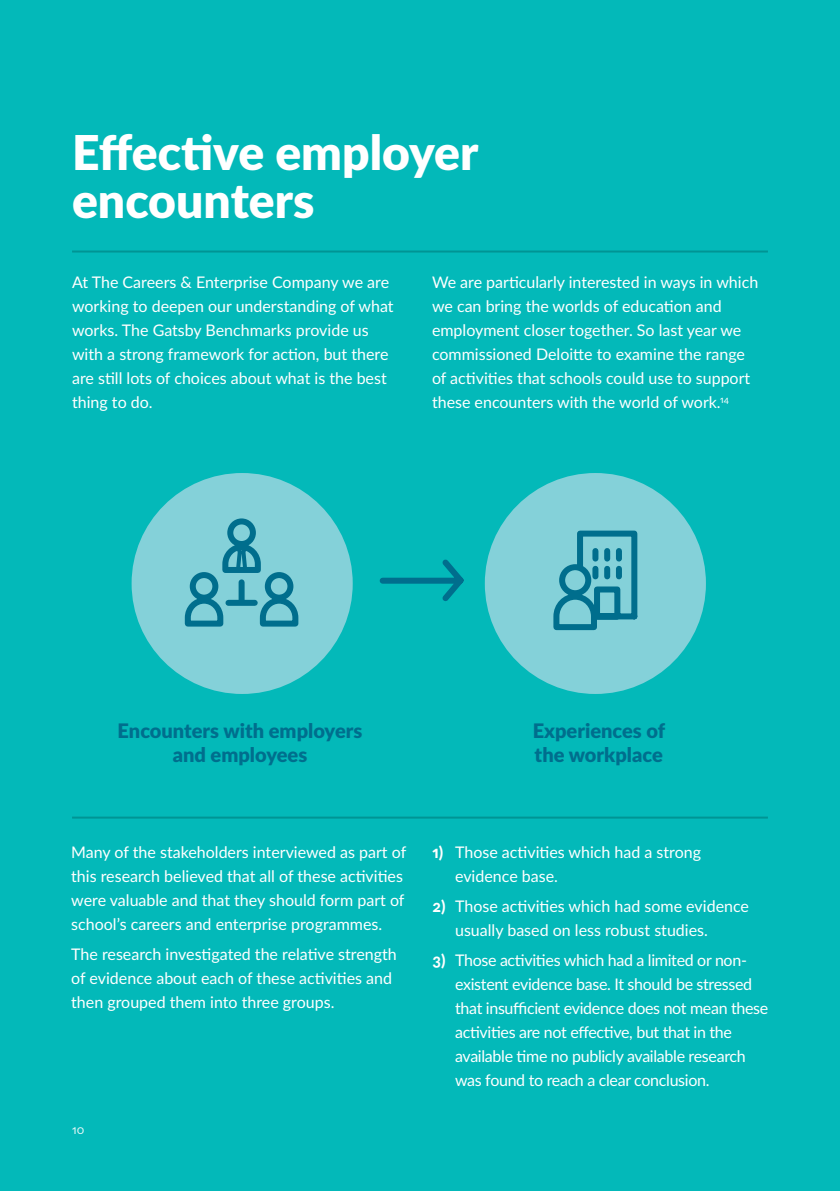
<style>
.page{position:relative;width:840px;height:1191px;background:#fff}
.page>*{position:absolute;margin:0;border:0;box-sizing:border-box;transform-origin:0 0}
.t1{font:900 48px/48px "Lato";color:#fff}
.t2{font:900 20px/24px "Lato";color:#006e8d;text-align:center}
.t3{font:16px/24px "Lato";color:#fff}
.t4{font:16px/24px "Lato";letter-spacing:-.02em;color:#fff}
.t5{font:12px "Lato";color:#fff}
.s1{font-weight:800}
</style>
<div class="page">
<div style="left:0;top:0;width:839px;height:1191px;background:#03b9b9"></div>
<div style="left:131px;top:473px;width:221px;height:221px;background:#84d1d9;border-radius:50%"></div>
<div style="left:484px;top:473px;width:221px;height:221px;background:#84d1d9;border-radius:50%"></div>
<hr style="left:72px;top:250px;width:695px;height:2px;background:#009494">
<hr style="left:72px;top:816px;width:695px;height:2px;background:#009494">
<svg style="left:184px;top:518px;width:115px;height:109px"></svg>
<div style="left:238px;top:582px;width:6px;height:19px;background:#006e8d"></div>
<div style="left:228px;top:600px;width:26px;height:6px;background:#006e8d"></div>
<svg style="left:553px;top:530px;width:85px;height:101px"></svg>
<svg style="left:379px;top:559px;width:85px;height:42px"></svg>
<h1 class="t1" style="left:72px;top:127px;width:407px">Effective employer encounters</h1>
<p class="t3" style="left:72px;top:270px;width:323px">At The Careers &amp; Enterprise Company we are working to deepen our understanding of what works. The Gatsby Benchmarks provide us with a strong framework for action, but there are still lots of choices about what is the best thing to do.</p>
<p class="t3" style="left:432px;top:270px;width:327px">We are particularly interested in ways in which we can bring the worlds of education and employment closer together. So last year we commissioned Deloitte to examine the range of activities that schools could use to support these encounters with the world of work.<sup>14</sup></p>
<p class="t2" style="left:118px;top:718px;width:246px">Encounters with employers and employees</p>
<p class="t2" style="left:532px;top:718px;width:134px;text-align:left">Experiences of the workplace</p>
<p class="t3" style="left:71px;top:840px;width:336px">Many of the stakeholders interviewed as part of this research believed that all of these activities were valuable and that they should form part of school’s careers and enterprise programmes.</p>
<p class="t3" style="left:71px;top:942px;width:327px">The research investigated the relative strength of evidence about each of these activities and then grouped them into three groups.</p>
<p class="t5" style="left:72px;top:1121px;width:14px">10</p>
<p class="t3" style="left:455px;top:840px;width:247px;text-indent:-23px"><span class="s1">1)</span> Those activities which had a strong evidence base.</p>
<p class="t3" style="left:455px;top:894px;width:295px;text-indent:-23px"><span class="s1">2)</span> Those activities which had some evidence usually based on less robust studies.</p>
<p class="t4" style="left:455px;top:948px;width:314px;text-indent:-23px"><span class="s1">3)</span> Those activities which had a limited or non&shy;existent evidence base. It should be stressed that insufficient evidence does not mean these activities are not effective, but that in the available time no publicly available research was found to reach a clear conclusion.</p>
</div>
